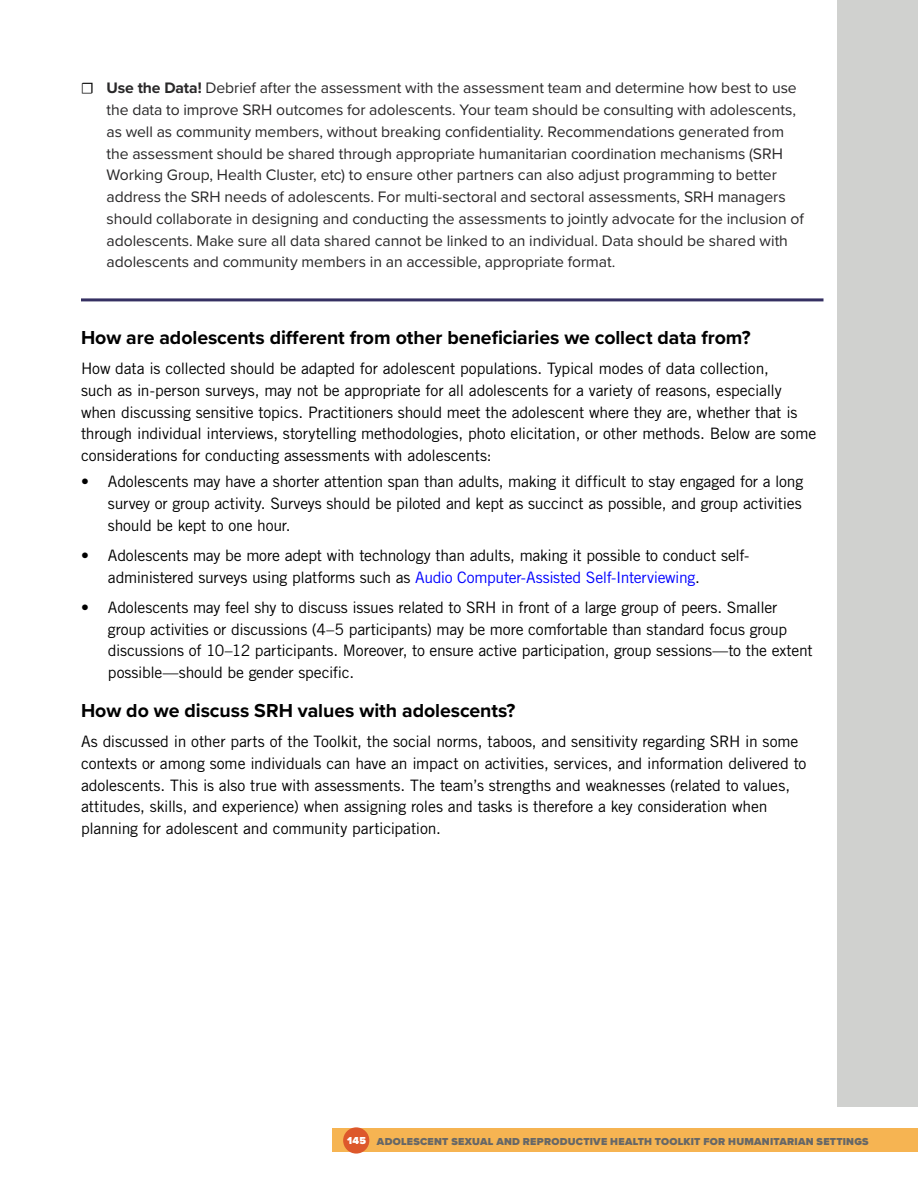
<style>
.page{position:relative;width:918px;height:1188px;background:#fff}
.page>*{position:absolute;margin:0;border:0;box-sizing:border-box;transform-origin:0 0}
.t1{font:700 19.5px "Proxima Nova";letter-spacing:-.005em;color:#000}
.t2{font:15.75px/21.8px "Trade Gothic LT Std";letter-spacing:-.015em;color:#000}
.t3{font:15.75px/21.8px "Proxima Nova";letter-spacing:-.005em;color:#292829}
.t4{font:900 10.5px "Proxima Nova";letter-spacing:.025em;color:#666767}
.s1{font-family:"Minion Pro";color:#000}
.s2{font-weight:700}
.s3{color:#00f}
.s4{color:#fff}
</style>
<div class="page">
<div style="left:837px;top:0;width:81px;height:1107px;background:#d0d1cf"></div>
<div style="left:332px;top:1129px;width:586px;height:23px;background:#f6b452"></div>
<div style="left:343px;top:1127px;width:26px;height:27px;background:#dd582b;border-radius:50%"></div>
<hr style="left:81px;top:298px;width:743px;height:3px;background:#353062">
<p class="t3" style="left:107px;top:77px;width:699px;text-indent:-26px"><span class="s1">☐</span> <span class="s2">Use the Data!</span> Debrief after the assessment with the assessment team and determine how best to use the data to improve SRH outcomes for adolescents. Your team should be consulting with adolescents, as well as community members, without breaking confidentiality. Recommendations generated from the assessment should be shared through appropriate humanitarian coordination mechanisms (SRH Working Group, Health Cluster, etc) to ensure other partners can also adjust programming to better address the SRH needs of adolescents. For multi-sectoral and sectoral assessments, SRH managers should collaborate in designing and conducting the assessments to jointly advocate for the inclusion of adolescents. Make sure all data shared cannot be linked to an individual. Data should be shared with adolescents and community members in an accessible, appropriate format.</p>
<p class="t1" style="left:81px;top:323px;width:671px">How are adolescents different from other beneficiaries we collect data from?</p>
<p class="t2" style="left:81px;top:358px;width:737px">How data is collected should be adapted for adolescent populations. Typical modes of data collection,<br>such as in-person surveys, may not be appropriate for all adolescents for a variety of reasons, especially when discussing sensitive topics. Practitioners should meet the adolescent where they are, whether that is through individual interviews, storytelling methodologies, photo elicitation, or other methods. Below are some considerations for conducting assessments with adolescents:</p>
<p class="t2" style="left:108px;top:471px;width:697px;text-align:justify;text-indent:-27px">• Adolescents may have a shorter attention span than adults, making it difficult to stay engaged for a long survey or group activity. Surveys should be piloted and kept as succinct as possible, and group activities should be kept to one hour.</p>
<p class="t2" style="left:108px;top:544px;width:643px;text-indent:-27px">• Adolescents may be more adept with technology than adults, making it possible to conduct self&shy;administered surveys using platforms such as <span class="s3">Audio Computer-Assisted Self-Interviewing</span>.</p>
<p class="t2" style="left:108px;top:596px;width:706px;text-indent:-27px">• Adolescents may feel shy to discuss issues related to SRH in front of a large group of peers. Smaller group activities or discussions (4–5 participants) may be more comfortable than standard focus group discussions of 10–12 participants. Moreover, to ensure active participation, group sessions—to the extent possible—should be gender specific.</p>
<p class="t1" style="left:81px;top:696px;width:436px">How do we discuss SRH values with adolescents?</p>
<p class="t2" style="left:81px;top:731px;width:727px">As discussed in other parts of the Toolkit, the social norms, taboos, and sensitivity regarding SRH in some contexts or among some individuals can have an impact on activities, services, and information delivered to adolescents. This is also true with assessments. The team’s strengths and weaknesses (related to values, attitudes, skills, and experience) when assigning roles and tasks is therefore a key consideration when planning for adolescent and community participation.</p>
<p class="t4" style="left:347px;top:1134px;width:523px"><span class="s4">145</span> ADOLESCENT SEXUAL AND REPRODUCTIVE HEALTH TOOLKIT FOR HUMANITARIAN SETTINGS</p>
</div>
